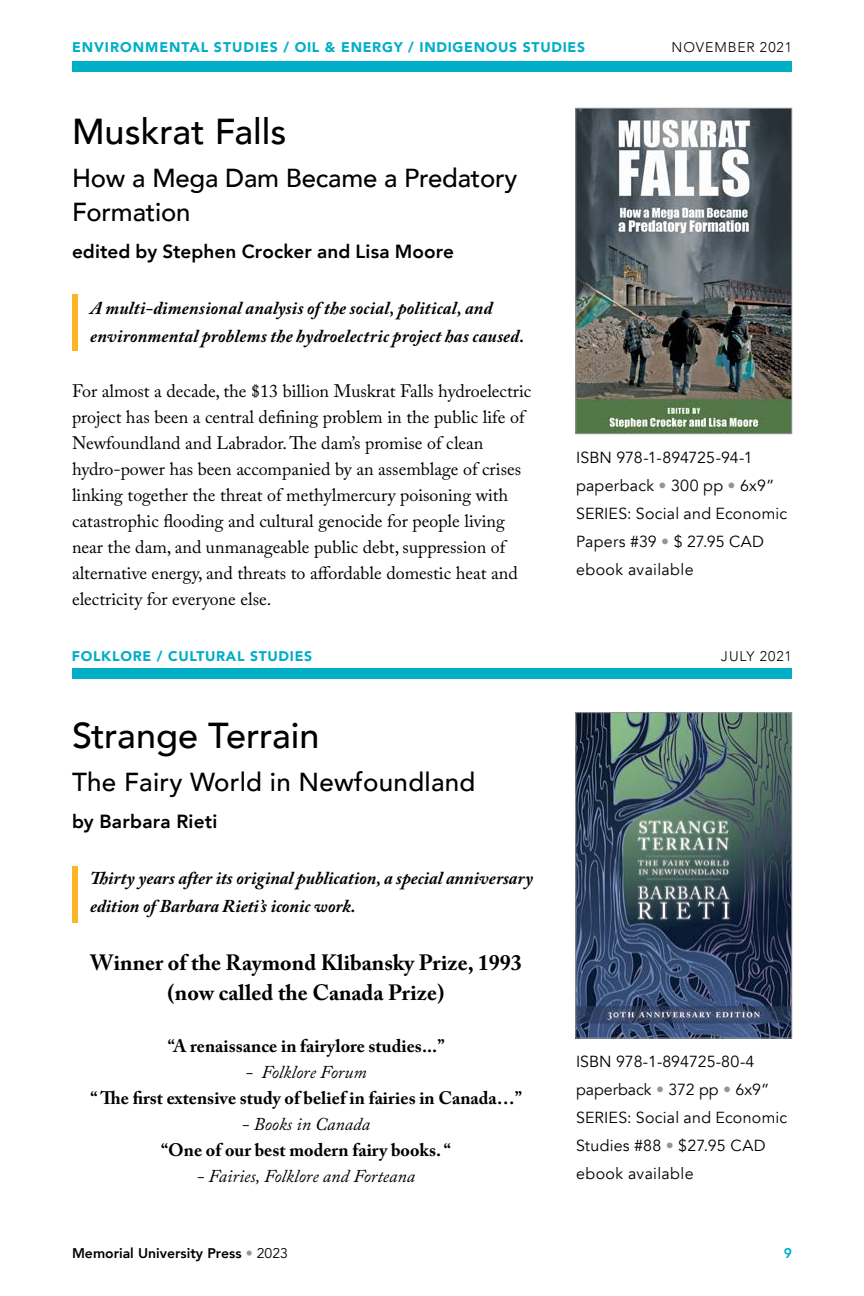
<style>
.page{position:relative;width:864px;height:1296px;background:#fff}
.page>*{position:absolute;margin:0;border:0;box-sizing:border-box;transform-origin:0 0}
.t1{font:500 36px "Avenir";color:#000}
.t2{font:500 26px/34px "Avenir";letter-spacing:-.01em;color:#000}
.t3{font:500 26px "Avenir";letter-spacing:.01em;color:#000}
.t4{font:700 22px/30px "Adobe Caslon Pro";letter-spacing:.005em;color:#000;text-align:center}
.t5{font:800 19px "Avenir";letter-spacing:.005em;color:#000}
.t6{font:18px/26px "Adobe Caslon Pro";color:#000}
.t7{font:italic 700 18px/28px "Adobe Caslon Pro";letter-spacing:.005em;color:#000}
.t8{font:700 18px "Adobe Caslon Pro";letter-spacing:.005em;color:#000}
.t9{font:italic 18px "Adobe Caslon Pro";letter-spacing:.005em;color:#000}
.t10{font:16px/28px "Avenir";letter-spacing:.015em;color:#000}
.t11{font:900 14px "Avenir";letter-spacing:.05em;color:#00aec7}
.t12{font:800 14px "Avenir";color:#000}
.t13{font:300 14px "Avenir";letter-spacing:.07em;color:#000}
.t14{font:800 14px "Avenir";color:#00aec7}
.s1{color:#939598}
.s2{font-weight:400}
</style>
<div class="page">
<div style="left:72px;top:62px;width:720px;height:10px;background:#00aec7"></div>
<div style="left:72px;top:294px;width:6px;height:57px;background:#fcb524"></div>
<div style="left:72px;top:669px;width:720px;height:10px;background:#00aec7"></div>
<img style="left:578px;top:110px;width:212px;height:322px">
<div style="left:576px;top:108px;width:216px;height:326px;border:1px solid #95979a"></div>
<img style="left:578px;top:714px;width:212px;height:322px">
<div style="left:576px;top:712px;width:216px;height:326px;border:1px solid #95979a"></div>
<div style="left:72px;top:866px;width:6px;height:57px;background:#fcb524"></div>
<p class="t11" style="left:72px;top:35px;width:515px">ENVIRONMENTAL STUDIES / OIL &amp; ENERGY / INDIGENOUS STUDIES</p>
<p class="t13" style="left:672px;top:39px;width:122px">NOVEMBER 2021</p>
<h1 class="t1" style="left:72px;top:100px;width:216px">Muskrat Falls</h1>
<h2 class="t2" style="left:72px;top:160px;width:447px">How a Mega Dam Became a Predatory<br>Formation</h2>
<p class="t5" style="left:72px;top:237px;width:384px">edited by Stephen Crocker and Lisa Moore</p>
<p class="t7" style="left:90px;top:294px;width:436px">A multi-dimensional analysis of the social, political, and environmental problems the hydroelectric project has caused.</p>
<p class="t6" style="left:72px;top:378px;width:461px">For almost a decade, the $13 billion Muskrat Falls hydroelectric project has been a central defining problem in the public life of Newfoundland and Labrador. The dam’s promise of clean hydro-power has been accompanied by an assemblage of crises linking together the threat of methylmercury poisoning with catastrophic flooding and cultural genocide for people living near the dam, and unmanageable public debt, suppression of alternative energy, and threats to affordable domestic heat and electricity for everyone else.</p>
<p class="t10" style="left:576px;top:443px;width:213px">ISBN 978-1-894725-94-1 paperback <span class="s1">•</span> 300 pp <span class="s1">•</span> 6x9”<br>SERIES: Social and Economic<br>Papers #39 <span class="s1">•</span> $ 27.95 CAD ebook available</p>
<p class="t11" style="left:72px;top:644px;width:242px">FOLKLORE / CULTURAL STUDIES</p>
<p class="t13" style="left:721px;top:648px;width:72px">JULY 2021</p>
<h1 class="t1" style="left:72px;top:705px;width:249px">Strange Terrain</h1>
<h2 class="t3" style="left:72px;top:760px;width:405px">The Fairy World in Newfoundland</h2>
<p class="t5" style="left:72px;top:807px;width:147px">by Barbara Rieti</p>
<p class="t7" style="left:90px;top:864px;width:445px">Thirty years after its original publication, a special anniversary edition of Barbara Rieti’s iconic work.</p>
<p class="t4" style="left:90px;top:948px;width:433px">Winner of the Raymond Klibansky Prize, 1993 (now called the Canada Prize)</p>
<p class="t8" style="left:168px;top:1036px;width:278px">“A renaissance in fairylore studies...”</p>
<p class="t9" style="left:246px;top:1062px;width:122px">- Folklore Forum</p>
<p class="t8" style="left:90px;top:1088px;width:433px">“ The first extensive study of belief in fairies in Canada…”</p>
<p class="t9" style="left:242px;top:1114px;width:130px">- Books in Canada</p>
<p class="t8" style="left:161px;top:1140px;width:291px">“One of our best modern fairy books. “</p>
<p class="t9" style="left:197px;top:1166px;width:220px">- Fairies, Folklore and Forteana</p>
<p class="t10" style="left:576px;top:1048px;width:213px">ISBN 978-1-894725-80-4 paperback <span class="s1">•</span> 372 pp <span class="s1">•</span> 6x9”<br>SERIES: Social and Economic<br>Studies #88 <span class="s1">•</span> $27.95 CAD ebook available</p>
<p class="t12" style="left:72px;top:1242px;width:217px">Memorial University Press <span class="s1">•</span> <span class="s2">2023</span></p>
<p class="t14" style="left:784px;top:1242px;width:10px">9</p>
</div>
